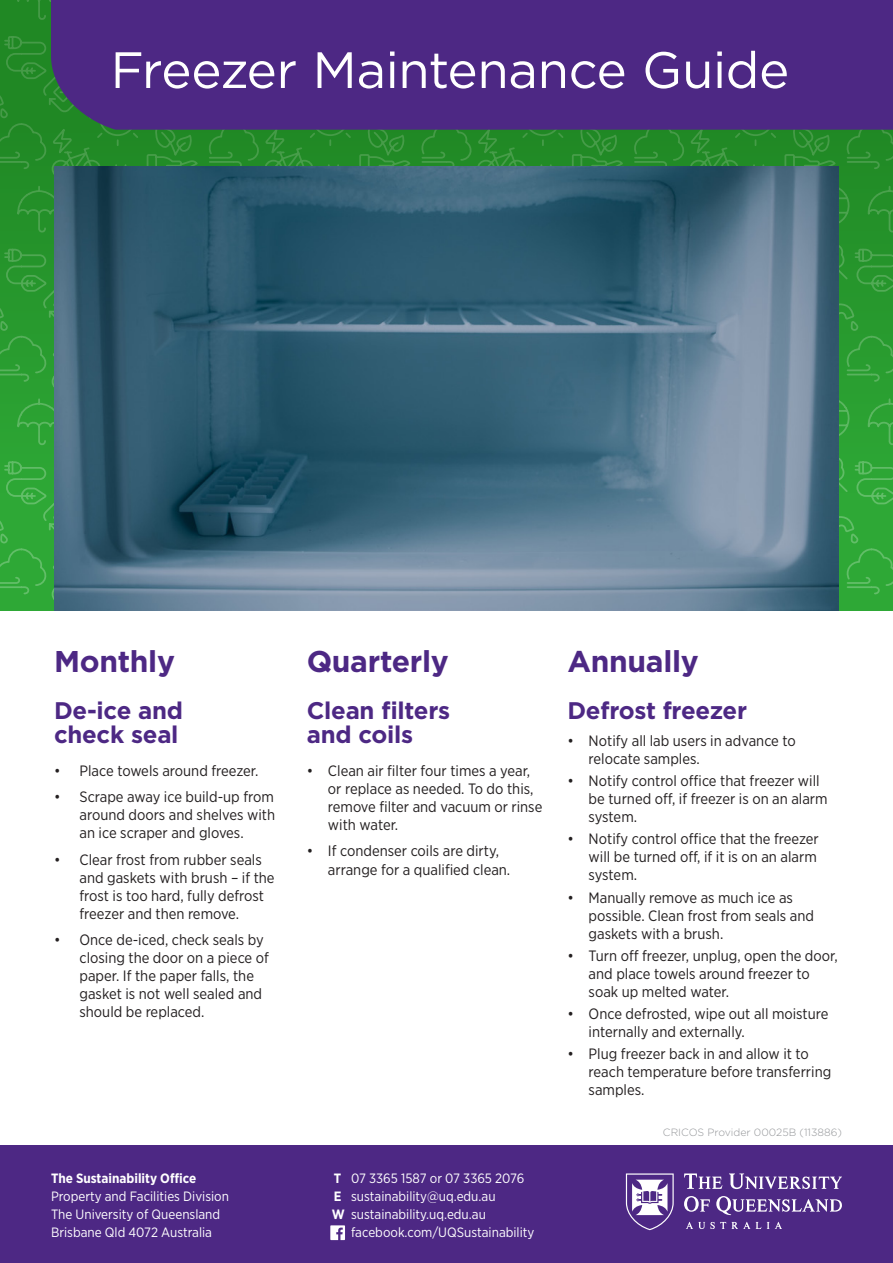
<style>
.page{position:relative;width:893px;height:1263px;background:#fff}
.page>*{position:absolute;margin:0;border:0;box-sizing:border-box;transform-origin:0 0}
.t1{font:51px "Gotham";letter-spacing:-.015em;color:#fff}
.t2{font:700 30px "Gotham";letter-spacing:-.01em;color:#4d2884}
.t3{font:700 24px/24px "Gotham";letter-spacing:-.01em;color:#4d2884}
.t4{font:15px/18px "Gotham Narrow";color:#231f20}
.t5{font:13.5px/18px "Gotham Narrow";color:#fff}
.t6{font:700 13.5px "Gotham Narrow";color:#fff}
.t7{font:300 10.5px "Gotham";color:#939598}
.s1{font-weight:700}
</style>
<div class="page">
<div style="left:0;top:1145px;width:893px;height:118px;background:#4d2884"></div>
<svg style="left:330px;top:1225px;width:15px;height:15px"></svg>
<svg style="left:626px;top:1173px;width:216px;height:57px"></svg>
<svg style="left:0;top:495px;width:893px;height:115px;background:#32a939"></svg>
<svg style="left:0;top:0;width:893px;height:495px;background:#28922e"></svg>
<div style="left:51px;top:0;width:842px;height:130px;background:#4d2884"></div>
<img style="left:54px;top:167px;width:785px;height:443px">
<h1 class="t1" style="left:111px;top:37px;width:680px">Freezer Maintenance Guide</h1>
<h2 class="t2" style="left:54px;top:642px;width:123px">Monthly</h2>
<h3 class="t3" style="left:54px;top:699px;width:130px">De-ice and check seal</h3>
<p class="t4" style="left:54px;top:761px;width:206px">• Place towels around freezer.</p>
<p class="t4" style="left:80px;top:788px;width:197px;text-align:justify;text-indent:-26px">• Scrape away ice build-up from around doors and shelves with an ice scraper and gloves.</p>
<p class="t4" style="left:80px;top:850px;width:197px;text-indent:-26px">• Clear frost from rubber seals and gaskets with brush – if the frost is too hard, fully defrost freezer and then remove.</p>
<p class="t4" style="left:80px;top:931px;width:191px;text-indent:-26px">• Once de-iced, check seals by closing the door on a piece of paper. If the paper falls, the gasket is not well sealed and should be replaced.</p>
<p class="t6" style="left:51px;top:1169px;width:147px">The Sustainability Office</p>
<p class="t5" style="left:51px;top:1186px;width:179px">Property and Facilities Division<br>The University of Queensland<br>Brisbane Qld 4072 Australia</p>
<h2 class="t2" style="left:307px;top:642px;width:144px">Quarterly</h2>
<h3 class="t3" style="left:307px;top:699px;width:145px">Clean filters and coils</h3>
<p class="t4" style="left:328px;top:761px;width:216px;text-indent:-21px">• Clean air filter four times a year, or replace as needed. To do this, remove filter and vacuum or rinse with water.</p>
<p class="t4" style="left:328px;top:841px;width:184px;line-height:18.9px;text-indent:-21px">• If condenser coils are dirty, arrange for a qualified clean.</p>
<p class="t5" style="left:332px;top:1169px;width:194px"><span class="s1">T</span> 07 3365 1587 or 07 3365 2076<br><span class="s1">E</span> sustainability@uq.edu.au<br><span class="s1">W</span> sustainability.uq.edu.au</p>
<p class="t5" style="left:351px;top:1223px;width:185px">facebook.com/UQSustainability</p>
<h2 class="t2" style="left:567px;top:642px;width:133px">Annually</h2>
<h3 class="t3" style="left:567px;top:699px;width:181px">Defrost freezer</h3>
<p class="t4" style="left:589px;top:731px;width:209px;text-indent:-21px">• Notify all lab users in advance to relocate samples.</p>
<p class="t4" style="left:589px;top:771px;width:240px;text-indent:-21px">• Notify control office that freezer will be turned off, if freezer is on an alarm system.</p>
<p class="t4" style="left:589px;top:830px;width:232px;text-indent:-21px">• Notify control office that the freezer will be turned off, if it is on an alarm system.</p>
<p class="t4" style="left:589px;top:888px;width:227px;text-indent:-21px">• Manually remove as much ice as possible. Clean frost from seals and gaskets with a brush.</p>
<p class="t4" style="left:589px;top:946px;width:250px;text-indent:-21px">• Turn off freezer, unplug, open the door, and place towels around freezer to soak up melted water.</p>
<p class="t4" style="left:589px;top:1004px;width:241px;text-indent:-21px">• Once defrosted, wipe out all moisture internally and externally.</p>
<p class="t4" style="left:589px;top:1045px;width:244px;text-indent:-21px">• Plug freezer back in and allow it to reach temperature before transferring samples.</p>
<p class="t7" style="left:663px;top:1126px;width:181px">CRICOS Provider 00025B (113886)</p>
</div>
